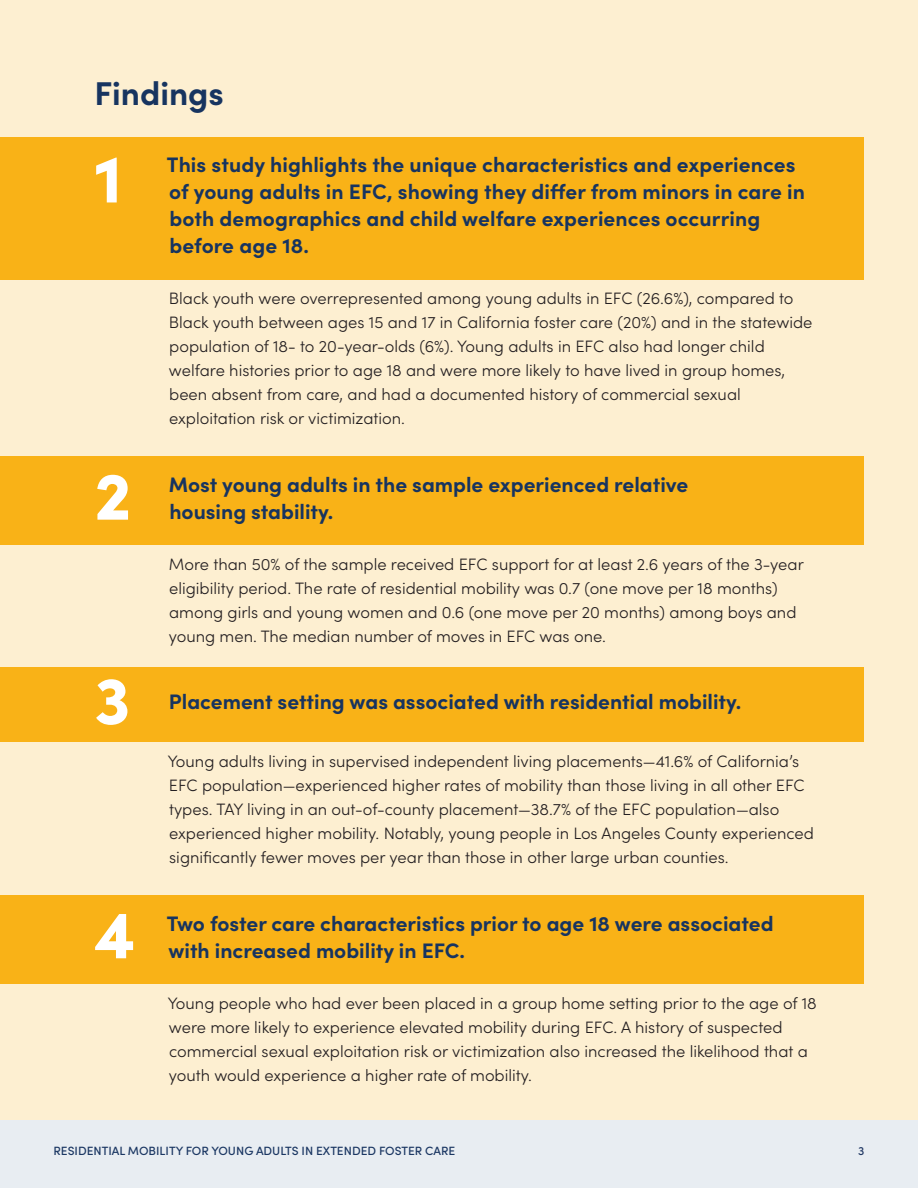
<style>
.page{position:relative;width:918px;height:1188px;background:#fdefd1}
.page>*{position:absolute;margin:0;border:0;box-sizing:border-box;transform-origin:0 0}
.t1{font:900 67.5px "Sofia Pro";color:#fff}
.body{font:700 33px "Sofia Pro";color:#173460}
.shaded_orange_bar{font:700 21px/27px "Sofia Pro";color:#173460}
.findings_body{font:300 16.5px/24px "Sofia Pro";color:#241f21}
.t2{font:500 12px "Sofia Pro";color:#1b3763}
.t3{font:500 12px "Sofia Pro";color:#1f3763}
</style>
<div class="page">
<div style="left:0;top:137px;width:864px;height:142px;background:#f9b217"></div>
<div style="left:0;top:456px;width:864px;height:89px;background:#f9b217"></div>
<div style="left:0;top:667px;width:864px;height:75px;background:#f9b217"></div>
<div style="left:0;top:895px;width:864px;height:89px;background:#f9b217"></div>
<div style="left:0;top:1120px;width:918px;height:68px;background:#e8edf2"></div>
<p class="body" style="left:94px;top:68px;width:131px">Findings</p>
<p class="t1" style="left:94px;top:126px;width:29px">1</p>
<p class="shaded_orange_bar" style="left:167px;top:150px;width:640px">This study highlights the unique characteristics and experiences of young adults in EFC, showing they differ from minors in care in both demographics and child welfare experiences occurring before age 18.</p>
<p class="findings_body" style="left:169px;top:286px;width:645px">Black youth were overrepresented among young adults in EFC (26.6%), compared to Black youth between ages 15 and 17 in California foster care (20%) and in the statewide population of 18- to 20-year-olds (6%). Young adults in EFC also had longer child welfare histories prior to age 18 and were more likely to have lived in group homes, been absent from care, and had a documented history of commercial sexual exploitation risk or victimization.</p>
<p class="t1" style="left:94px;top:443px;width:38px">2</p>
<p class="shaded_orange_bar" style="left:169px;top:469px;width:521px">Most young adults in the sample experienced relative housing stability.</p>
<p class="findings_body" style="left:169px;top:551px;width:637px">More than 50% of the sample received EFC support for at least 2.6 years of the 3-year eligibility period. The rate of residential mobility was 0.7 (one move per 18 months) among girls and young women and 0.6 (one move per 20 months) among boys and young men. The median number of moves in EFC was one.</p>
<p class="t1" style="left:94px;top:647px;width:37px">3</p>
<p class="shaded_orange_bar" style="left:169px;top:687px;width:574px">Placement setting was associated with residential mobility.</p>
<p class="findings_body" style="left:168px;top:748px;width:648px">Young adults living in supervised independent living placements—41.6% of California’s EFC population—experienced higher rates of mobility than those living in all other EFC types. TAY living in an out-of-county placement—38.7% of the EFC population—also experienced higher mobility. Notably, young people in Los Angeles County experienced significantly fewer moves per year than those in other large urban counties.</p>
<p class="t1" style="left:94px;top:882px;width:43px">4</p>
<p class="shaded_orange_bar" style="left:167px;top:908px;width:608px">Two foster care characteristics prior to age 18 were associated with increased mobility in EFC.</p>
<p class="findings_body" style="left:168px;top:990px;width:651px">Young people who had ever been placed in a group home setting prior to the age of 18 were more likely to experience elevated mobility during EFC. A history of suspected commercial sexual exploitation risk or victimization also increased the likelihood that a youth would experience a higher rate of mobility.</p>
<p class="t2" style="left:54px;top:1141px;width:403px">RESIDENTIAL MOBILITY FOR YOUNG ADULTS IN EXTENDED FOSTER CARE</p>
<p class="t3" style="left:858px;top:1141px;width:8px">3</p>
</div>
